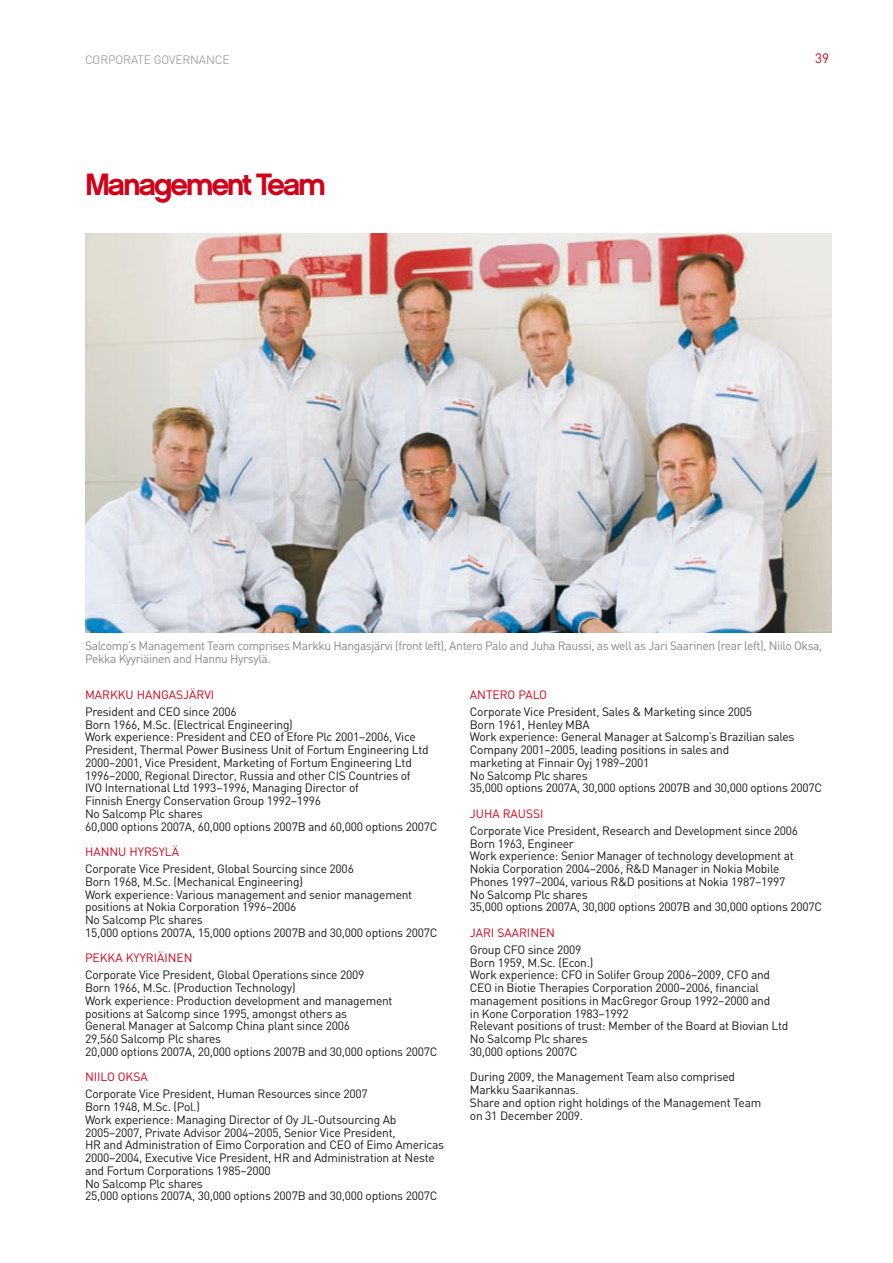
<style>
.page{position:relative;width:893px;height:1263px;background:#fff}
.page>*{position:absolute;margin:0;border:0;box-sizing:border-box;transform-origin:0 0}
.t1{font:30.9px "Chalet New York Nineteen Sixty";letter-spacing:-.08em;color:#d20019}
.t2{font:13.5px "DIN";color:#d20019}
.t3{font:12px/12.8px "DIN";letter-spacing:-.02em;color:#1a171c}
.t4{font:12px/13.5px "DIN";letter-spacing:-.03em;color:#87888a}
.t5{font:12px "DIN";color:#d20019}
.t6{font:300 12px "DIN";letter-spacing:-.01em;color:#87888a}
</style>
<div class="page">
<img style="left:85px;top:234px;width:746px;height:398px">
<p class="t6" style="left:85px;top:52px;width:146px">CORPORATE GOVERNANCE</p>
<p class="t2" style="left:815px;top:49px;width:16px">39</p>
<h1 class="t1" style="left:85px;top:165px;width:243px">Management Team</h1>
<p class="t4" style="left:85px;top:638px;width:739px">Salcomp’s Management Team comprises Markku Hangasjärvi (front left), Antero Palo and Juha Raussi, as well as Jari Saarinen (rear left), Niilo Oksa,<br>Pekka Kyyriäinen and Hannu Hyrsylä.</p>
<p class="t5" style="left:85px;top:687px;width:19px">Markk</p>
<p class="t5" style="left:126px;top:687px;width:20px">u Hangasj</p>
<p class="t5" style="left:189px;top:687px;width:14px">ärvi</p>
<p class="t3" style="left:85px;top:705px;width:354px">President and CEO since 2006<br>Born 1966, M.Sc. (Electrical Engineering)<br>Work experience: President and CEO of Efore Plc 2001–2006, Vice President, Thermal Power Business U nit of Fortum Engineering Ltd 2000–2001, Vice President, Marketing of Fortum Engineering Ltd 1996–2000, Regional Director, Russia and other CIS Countries of<br>IVO International Ltd 1993–1996, Managing Director of<br>Finnish Energy Conservation Group 1992–1996<br>No Salcomp Plc shares<br>60,000 options 2007A, 60,000 options 2007B and 60,000 options 2007C</p>
<p class="t5" style="left:85px;top:844px;width:9px">Hann</p>
<p class="t5" style="left:118px;top:844px;width:62px">u Hyrsylä</p>
<p class="t3" style="left:85px;top:862px;width:354px">Corporate Vice President, Global Sourcing since 2006<br>Born 1968, M.Sc. (Mechanical Engineering)<br>Work experience: Various management and senior management positions at Nokia Corporation 1996–2006<br>No Salcomp Plc shares<br>15,000 options 2007A, 15,000 options 2007B and 30,000 options 2007C</p>
<p class="t5" style="left:85px;top:951px;width:16px">Pekka</p>
<p class="t5" style="left:126px;top:951px;width:47px">Kyyriäinen</p>
<p class="t3" style="left:85px;top:968px;width:354px">Corporate Vice President, Global Operations since 2009<br>Born 1966, M.Sc. (Production Technology)<br>Work experience: Production development and management positions at Salcomp since 1995, amongst others as<br>General Manager at Salcomp China plant since 2006<br>29,560 Salcomp Plc shares<br>20,000 options 2007A, 20,000 options 2007B and 30,000 options 2007C</p>
<p class="t5" style="left:85px;top:1069px;width:49px">Niilo Oksa</p>
<p class="t3" style="left:85px;top:1087px;width:360px">Corporate Vice President, H uman Resources since 2007<br>Born 1948, M.Sc. (Pol.)<br>Work experience: Managing Director of Oy JL-Outsourcing Ab 2005–2007, Private Advisor 2004–2005, Senior Vice President,<br>H R and Administration of Eimo Corporation and CEO of Eimo Americas 2000–2004, Executive Vice President, H R and Administration at Neste and Fortum Corporations 1985–2000<br>No Salcomp Plc shares<br>25,000 options 2007A, 30,000 options 2007B and 30,000 options 2007C</p>
<p class="t5" style="left:470px;top:687px;width:16px">Antero</p>
<p class="t5" style="left:518px;top:687px;width:28px">Palo</p>
<p class="t3" style="left:470px;top:705px;width:354px">Corporate Vice President, Sales &amp; Marketing since 2005<br>Born 1961, Henley MBA<br>Work experience: General Manager at Salcomp’s Brazilian sales Company 2001–2005, leading positions in sales and<br>marketing at Finnair Oyj 1989–2001<br>No Salcomp Plc shares<br>35,000 options 2007A, 30,000 options 2007B and 30,000 options 2007C</p>
<p class="t5" style="left:470px;top:806px;width:63px">Juha Raussi</p>
<p class="t3" style="left:470px;top:824px;width:354px">Corporate Vice President, Research and Development since 2006<br>Born 1963, Engineer<br>Work experience: Senior Manager of technology development at Nokia Corporation 2004–2006, R&amp;D Manager in Nokia Mobile<br>Phones 1997–2004, various R&amp;D positions at Nokia 1987–1997<br>No Salcomp Plc shares<br>35,000 options 2007A, 30,000 options 2007B and 30,000 options 2007C</p>
<p class="t5" style="left:470px;top:925px;width:13px">Jari</p>
<p class="t5" style="left:497px;top:925px;width:16px">Saarinen</p>
<p class="t3" style="left:470px;top:943px;width:320px">Group CFO since 2009<br>Born 1959, M.Sc. (Econ.)<br>Work experience: CFO in Solifer Group 2006–2009, CFO and CEO in Biotie Therapies Corporation 2000–2006, financial management positions in MacGregor Group 1992–2000 and<br>in Kone Corporation 1983–1992<br>Relevant positions of trust: Member of the Board at Biovian Ltd No Salcomp Plc shares<br>30,000 options 2007C</p>
<p class="t3" style="left:470px;top:1070px;width:293px">During 2009, the Management Team also comprised Markku Saarikannas.<br>Share and option right holdings of the Management Team on 31 December 2009.</p>
</div>
